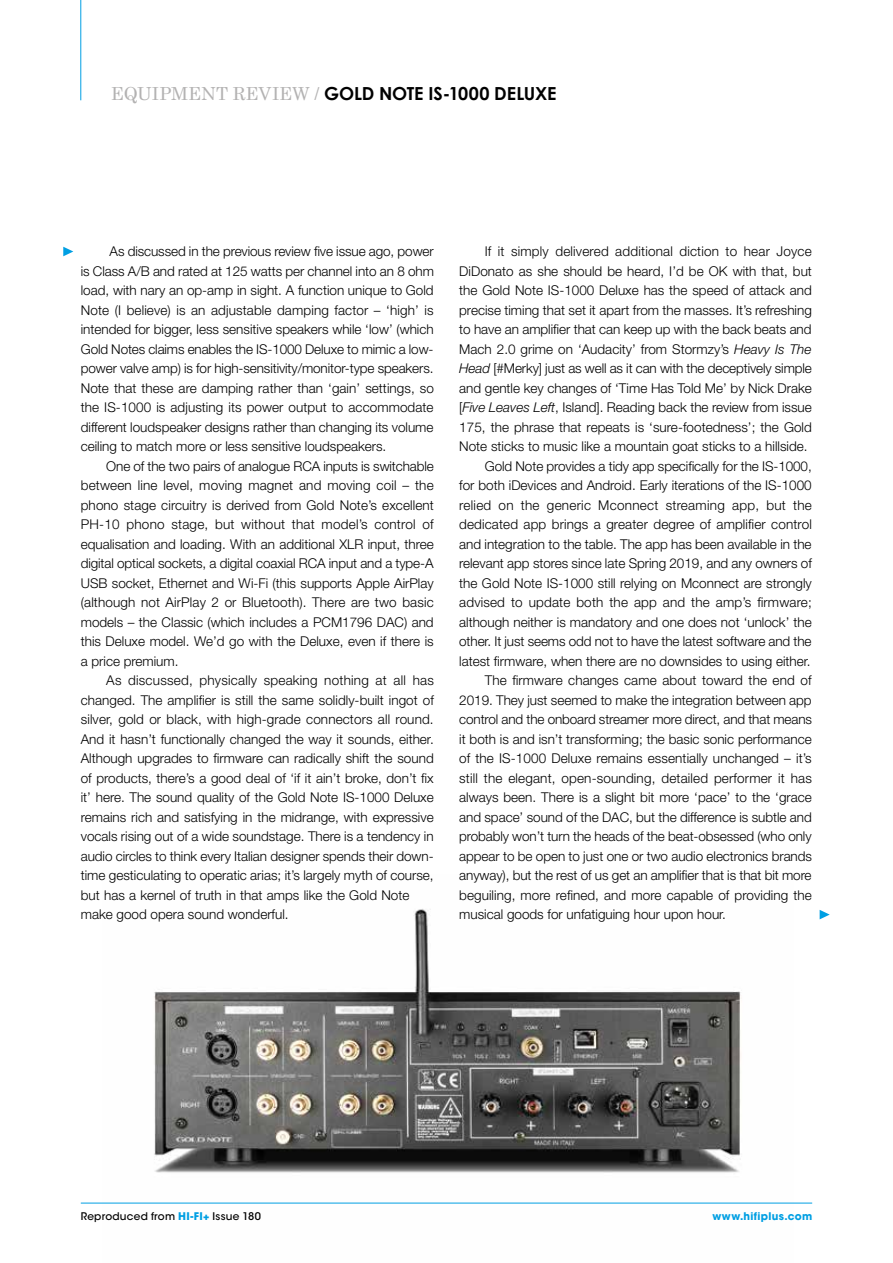
<style>
.page{position:relative;width:893px;height:1263px;background:#fff}
.page>*{position:absolute;margin:0;border:0;box-sizing:border-box;transform-origin:0 0}
.t1{font:700 18px "Century Gothic";letter-spacing:-.01em;color:#000}
.t2{font:300 13.5px/19.5px "Helvetica Neue LT Std";color:#000;text-align:justify}
.t3{font:300 13.5px "Helvetica Neue LT Std";letter-spacing:.02em;color:#000}
.t4{font:500 10.5px "ITC Avant Garde Std";letter-spacing:.02em;color:#000}
.t5{font:700 10.5px "ITC Avant Garde Std";letter-spacing:.03em;color:#009fe3}
.s1{font-family:"Century Schoolbook";font-weight:400;color:#b3b2b2}
.s2{font-style:italic}
.s3{font-weight:700;color:#009fe3}
</style>
<div class="page">
<img style="left:102px;top:909px;width:691px;height:294px">
<svg style="left:63px;top:247px;width:10px;height:9px"></svg>
<svg style="left:820px;top:910px;width:10px;height:9px"></svg>
<hr style="left:81px;top:1203px;width:731px;height:1px;background:#009fe3">
<hr style="left:80px;top:0;width:1px;height:100px;background:#009fe3">
<h1 class="t1" style="left:111px;top:82px;width:447px"><span class="s1">EQUIPMENT REVIEW /</span> GOLD NOTE IS-1000 DELUXE</h1>
<p class="t2" style="left:81px;top:241px;width:355px;text-indent:29px">As discussed in the previous review five issue ago, power is Class A/B and rated at 125 watts per channel into an 8 ohm load, with nary an op-amp in sight. A function unique to Gold Note (I believe) is an adjustable damping factor – ‘high’ is intended for bigger, less sensitive speakers while ‘low’ (which Gold Notes claims enables the IS-1000 Deluxe to mimic a low&shy;power valve amp) is for high-sensitivity/monitor-type speakers.<br>Note that these are damping rather than ‘gain’ settings, so the IS-1000 is adjusting its power output to accommodate different loudspeaker designs rather than changing its volume ceiling to match more or less sensitive loudspeakers.</p>
<p class="t2" style="left:81px;top:456px;width:355px;text-indent:26px">One of the two pairs of analogue RCA inputs is switchable between line level, moving magnet and moving coil – the phono stage circuitry is derived from Gold Note’s excellent PH-10 phono stage, but without that model’s control of equalisation and loading. With an additional XLR input, three digital optical sockets, a digital coaxial RCA input and a type-A USB socket, Ethernet and Wi-Fi (this supports Apple AirPlay (although not AirPlay 2 or Bluetooth). There are two basic models – the Classic (which includes a PCM1796 DAC) and this Deluxe model. We’d go with the Deluxe, even if there is a price premium.</p>
<p class="t2" style="left:81px;top:670px;width:355px;text-align:left;text-indent:26px">As discussed, physically speaking nothing at all has changed. The amplifier is still the same solidly-built ingot of silver, gold or black, with high-grade connectors all round.<br>And it hasn’t functionally changed the way it sounds, either.<br>Although upgrades to firmware can radically shift the sound of products, there’s a good deal of ‘if it ain’t broke, don’t fix it’ here. The sound quality of the Gold Note IS-1000 Deluxe remains rich and satisfying in the midrange, with expressive vocals rising out of a wide soundstage. There is a tendency in audio circles to think every Italian designer spends their down&shy;time gesticulating to operatic arias; it’s largely myth of course, but has a kernel of truth in that amps like the Gold Note make good opera sound wonderful.</p>
<p class="t2" style="left:485px;top:241px;width:329px">If it simply delivered additional diction to hear Joyce</p>
<p class="t2" style="left:459px;top:261px;width:354px">DiDonato as she should be heard, I’d be OK with that, but</p>
<p class="t2" style="left:459px;top:280px;width:354px">the Gold Note IS-1000 Deluxe has the speed of attack and</p>
<p class="t2" style="left:459px;top:300px;width:354px">precise timing that set it apart from the masses. It’s refreshing</p>
<p class="t2" style="left:459px;top:319px;width:354px">to have an amplifier that can keep up with the back beats and</p>
<p class="t2" style="left:459px;top:339px;width:354px">Mach 2.0 grime on ‘Audacity’ from Stormzy’s <span class="s2">Heavy Is The</span></p>
<p class="t2" style="left:459px;top:358px;width:354px"><span class="s2">Head</span> [#Merky] just as well as it can with the deceptively simple</p>
<p class="t2" style="left:459px;top:378px;width:354px">and gentle key changes of ‘Time Has Told Me’ by Nick Drake</p>
<p class="t2" style="left:459px;top:397px;width:354px">[<span class="s2">Five Leaves Left</span>, Island]. Reading back the review from issue</p>
<p class="t2" style="left:459px;top:417px;width:354px">175, the phrase that repeats is ‘sure-footedness’; the Gold</p>
<p class="t2" style="left:459px;top:436px;width:350px">Note sticks to music like a mountain goat sticks to a hillside.</p>
<p class="t2" style="left:485px;top:456px;width:329px">Gold Note provides a tidy app specifically for the IS‑1000,</p>
<p class="t2" style="left:459px;top:475px;width:354px">for both iDevices and Android. Early iterations of the IS‑1000</p>
<p class="t3" style="left:459px;top:496px;width:354px">relied on the generic Mconnect streaming app, but the</p>
<p class="t2" style="left:459px;top:514px;width:354px">dedicated app brings a greater degree of amplifier control</p>
<p class="t2" style="left:459px;top:534px;width:354px">and integration to the table. The app has been available in the</p>
<p class="t2" style="left:459px;top:553px;width:354px">relevant app stores since late Spring 2019, and any owners of</p>
<p class="t2" style="left:459px;top:573px;width:354px">the Gold Note IS-1000 still relying on Mconnect are strongly</p>
<p class="t2" style="left:459px;top:592px;width:354px">advised to update both the app and the amp’s firmware;</p>
<p class="t2" style="left:459px;top:612px;width:354px">although neither is mandatory and one does not ‘unlock’ the</p>
<p class="t2" style="left:459px;top:631px;width:354px">other. It just seems odd not to have the latest software and the</p>
<p class="t2" style="left:459px;top:651px;width:353px">latest firmware, when there are no downsides to using either.</p>
<p class="t2" style="left:485px;top:670px;width:328px">The firmware changes came about toward the end of</p>
<p class="t2" style="left:459px;top:690px;width:354px">2019. They just seemed to make the integration between app</p>
<p class="t2" style="left:459px;top:709px;width:354px">control and the onboard streamer more direct, and that means</p>
<p class="t2" style="left:459px;top:729px;width:354px">it both is and isn’t transforming; the basic sonic performance</p>
<p class="t2" style="left:459px;top:748px;width:354px">of the IS-1000 Deluxe remains essentially unchanged – it’s</p>
<p class="t2" style="left:459px;top:768px;width:354px">still the elegant, open-sounding, detailed performer it has</p>
<p class="t2" style="left:459px;top:787px;width:354px">always been. There is a slight bit more ‘pace’ to the ‘grace</p>
<p class="t2" style="left:459px;top:807px;width:354px">and space’ sound of the DAC, but the difference is subtle and</p>
<p class="t2" style="left:459px;top:826px;width:354px">probably won’t turn the heads of the beat-obsessed (who only</p>
<p class="t2" style="left:459px;top:846px;width:354px">appear to be open to just one or two audio electronics brands</p>
<p class="t2" style="left:459px;top:865px;width:354px">anyway), but the rest of us get an amplifier that is that bit more</p>
<p class="t2" style="left:459px;top:885px;width:354px">beguiling, more refined, and more capable of providing the</p>
<p class="t2" style="left:459px;top:904px;width:268px">musical goods for unfatiguing hour upon hour.</p>
<p class="t4" style="left:81px;top:1210px;width:182px">Reproduced from <span class="s3">HI-FI+</span> Issue 180</p>
<p class="t5" style="left:712px;top:1210px;width:101px">www.hifiplus.com</p>
</div>
